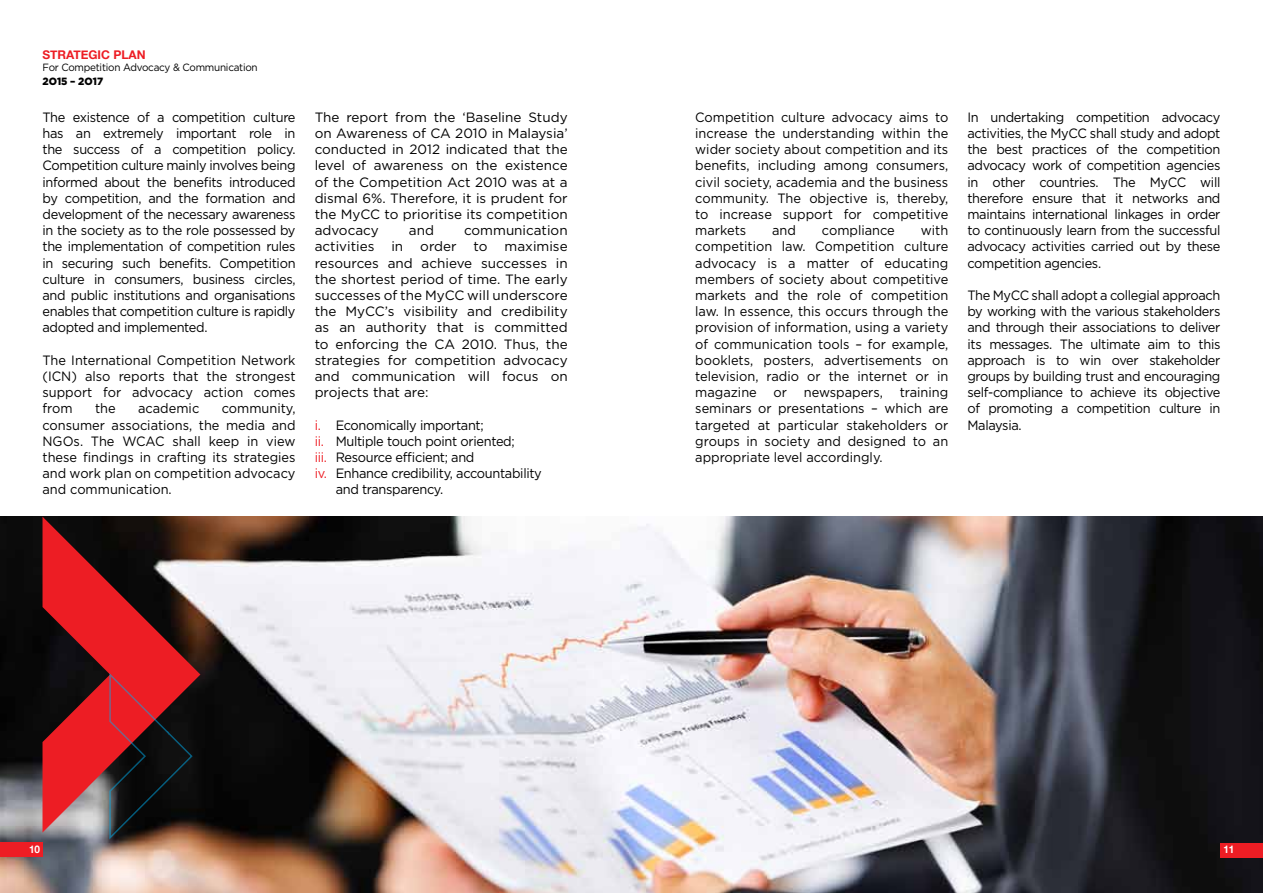
<style>
.page{position:relative;width:1263px;height:893px;background:#fff}
.page>*{position:absolute;margin:0;border:0;box-sizing:border-box;transform-origin:0 0}
.t1{font:13.5px/16.2px "Gotham";letter-spacing:-.015em;color:#000;text-align:justify;scale:.95 1}
.t2{font:13.5px/16.2px "Gotham";letter-spacing:-.015em;color:#000;text-align:justify}
.t3{font:700 12px "Helvetica Neue";color:#ed1d24}
.t4{font:10.5px "Gotham";letter-spacing:-.025em;color:#000;scale:.95 1}
.t5{font:900 10.5px "Gotham";color:#000;scale:.95 1}
.t6{font:700 10.5px "Helvetica Neue";color:#fff;scale:.95 1}
.s1{color:#ed1d24}
</style>
<div class="page">
<img style="left:0;top:517px;width:1263px;height:376px">
<svg style="left:43px;top:517px;width:157px;height:315px;background:#872729"></svg>
<svg style="left:108px;top:673px;width:86px;height:168px;background:#561a1c"></svg>
<div style="left:0;top:843px;width:43px;height:14px;background:#ed1d24"></div>
<div style="left:1220px;top:843px;width:43px;height:14px;background:#ed1d24"></div>
<p class="t3" style="left:43px;top:47px;width:105px">STRATEGIC PLAN</p>
<p class="t4" style="left:43px;top:62px;width:228px">For Competition Advocacy &amp; Communication</p>
<p class="t5" style="left:43px;top:75px;width:65px">2O15 – 2O17</p>
<p class="t1" style="left:43px;top:109px;width:268px">The existence of a competition culture has an extremely important role in the success of a competition policy.<br>Competition culture mainly involves being informed about the benefits introduced by competition, and the formation and development of the necessary awareness in the society as to the role possessed by the implementation of competition rules in securing such benefits. Competition culture in consumers, business circles, and public institutions and organisations enables that competition culture is rapidly adopted and implemented.</p>
<p class="t1" style="left:43px;top:352px;width:268px">The International Competition Network (ICN) also reports that the strongest support for advocacy action comes from</p>
<p class="t1" style="left:95px;top:400px;width:23px">the</p>
<p class="t1" style="left:138px;top:400px;width:66px">academic</p>
<p class="t1" style="left:43px;top:400px;width:268px;text-indent:179px">community, consumer associations, the media and NGOs. The WCAC shall keep in view these findings in crafting its strategies and work plan on competition advocacy and communication.</p>
<p class="t2" style="left:315px;top:109px;width:254px">The report from the ‘Baseline Study on Awareness of CA 2010 in Malaysia’ conducted in 2012 indicated that the level of awareness on the existence of the Competition Act 2010 was at a dismal 6%. Therefore, it is prudent for the MyCC to prioritise its competition advocacy</p>
<p class="t2" style="left:409px;top:222px;width:27px">and</p>
<p class="t2" style="left:464px;top:222px;width:105px">communication</p>
<p class="t2" style="left:315px;top:238px;width:61px">activities</p>
<p class="t2" style="left:391px;top:238px;width:13px">in</p>
<p class="t2" style="left:420px;top:238px;width:38px">order</p>
<p class="t2" style="left:474px;top:238px;width:15px">to</p>
<p class="t2" style="left:315px;top:238px;width:255px;text-indent:190px">maximise resources and achieve successes in the shortest period of time. The early successes of the MyCC will underscore the MyCC’s visibility and credibility as an authority that is committed to enforcing the CA 2010. Thus, the strategies for competition advocacy and communication will focus on projects that are:</p>
<p class="t1" style="left:315px;top:417px;width:179px"><span class="s1">i.</span> Economically important;</p>
<p class="t1" style="left:315px;top:433px;width:212px"><span class="s1">ii.</span> Multiple touch point oriented;</p>
<p class="t1" style="left:315px;top:449px;width:170px"><span class="s1">iii.</span> Resource efficient; and</p>
<p class="t1" style="left:315px;top:465px;width:241px"><span class="s1">iv.</span> Enhance credibility, accountability</p>
<p class="t1" style="left:336px;top:481px;width:115px">and transparency.</p>
<p class="t1" style="left:695px;top:109px;width:268px">Competition culture advocacy aims to increase the understanding within the wider society about competition and its benefits, including among consumers, civil society, academia and the business community. The objective is, thereby, to increase support for competitive markets</p>
<p class="t1" style="left:695px;top:222px;width:268px;text-indent:225px">with competition law. Competition culture advocacy is a matter of educating members of society about competitive markets and the role of competition law. In essence, this occurs through the provision of information, using a variety of communication tools – for example, booklets, posters, advertisements on television, radio or the internet or in magazine or newspapers, training seminars or presentations – which are targeted at particular stakeholders or groups in society and designed to an appropriate level accordingly.</p>
<p class="t1" style="left:772px;top:222px;width:27px">and</p>
<p class="t1" style="left:822px;top:222px;width:78px">compliance</p>
<p class="t1" style="left:967px;top:109px;width:268px">In undertaking competition advocacy activities, the MyCC shall study and adopt the best practices of the competition advocacy work of competition agencies in other countries. The MyCC will therefore ensure that it networks and maintains international linkages in order to continuously learn from the successful advocacy activities carried out by these competition agencies.</p>
<p class="t1" style="left:967px;top:287px;width:268px">The MyCC shall adopt a collegial approach by working with the various stakeholders and through their associations to deliver its messages. The ultimate aim to this approach is to win over stakeholder groups by building trust and encouraging self-compliance to achieve its objective of promoting a competition culture in Malaysia.</p>
<p class="t6" style="left:29px;top:843px;width:13px">10</p>
<p class="t6" style="left:1223px;top:843px;width:13px">11</p>
</div>
